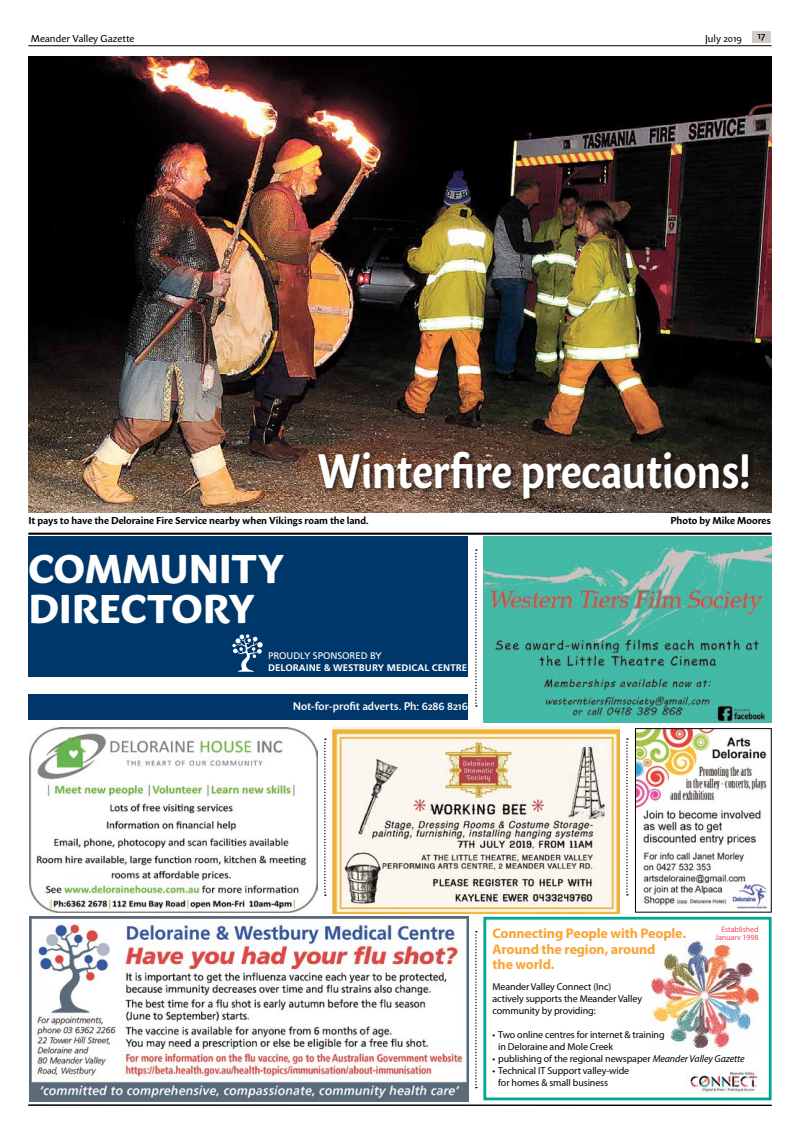
<style>
.page{position:relative;width:800px;height:1134px;background:#fff}
.page>*{position:absolute;margin:0;border:0;box-sizing:border-box;transform-origin:0 0}
.t1{font:700 48px "Sharik Sans";color:#fff;scale:.87 1}
.t2{font:800 40px/40px "Sharik Sans";letter-spacing:-.01em;color:#fff}
.t3{font:700 14px/15.5px "Myriad Pro";letter-spacing:-.01em;color:#f8a536}
.t4{font:600 11px "Sharik Sans";letter-spacing:-.005em;color:#fff}
.t5{font:10px/12px "Myriad Pro";letter-spacing:-.01em;color:#000}
.t6{font:700 10px "Sharik Sans";color:#000}
.t7{font:700 10px "Carto Gothic Std";color:#fff}
.t8{font:10px "Sharik Sans";letter-spacing:-.005em;color:#000}
.t9{font:10px "Carto Gothic Std";letter-spacing:-.005em;color:#fff}
.t10{font:500 10px "Sharik Sans";color:#000}
.t11{font:8px/8px "Myriad Pro";letter-spacing:-.01em;color:#f04965;text-align:right}
.s1{font-style:italic}
</style>
<div class="page">
<div style="left:752px;top:31px;width:18px;height:11px;background:#cfcbc9"></div>
<hr style="left:28px;top:45px;width:743px;height:1px;background:#000">
<svg style="left:28px;top:1104px;width:744px;height:2px"></svg>
<hr style="left:28px;top:533px;width:743px;height:2px;background:#000">
<svg style="left:324px;top:738px;width:2px;height:158px"></svg>
<img style="left:29px;top:728px;width:288px;height:184px">
<svg style="left:475px;top:549px;width:2px;height:158px"></svg>
<div style="left:483px;top:917px;width:288px;height:183px;border:3px solid #00a793"></div>
<img style="left:686px;top:1069px;width:73px;height:23px">
<img style="left:650px;top:941px;width:110px;height:108px">
<img style="left:332px;top:726px;width:287px;height:187px">
<svg style="left:626px;top:738px;width:1px;height:157px"></svg>
<img style="left:637px;top:730px;width:130px;height:179px">
<div style="left:635px;top:728px;width:136px;height:184px;border:1px solid #000"></div>
<img style="left:483px;top:536px;width:288px;height:186px">
<div style="left:28px;top:536px;width:440px;height:141px;background:#00376a"></div>
<div style="left:28px;top:694px;width:440px;height:26px;background:#00366a"></div>
<svg style="left:232px;top:634px;width:30px;height:38px"></svg>
<img style="left:29px;top:917px;width:439px;height:184px">
<svg style="left:475px;top:931px;width:2px;height:157px"></svg>
<img style="left:28px;top:57px;width:743px;height:455px">
<div style="left:315px;top:448px;width:439px;height:57px;background:#000;opacity:.75"></div>
<p class="t8" style="left:31px;top:31px;width:105px">Meander Valley Gazette</p>
<p class="t10" style="left:757px;top:28px;width:10px">17</p>
<p class="t8" style="left:705px;top:31px;width:38px">July 2019</p>
<h1 class="t1" style="left:317px;top:437px;width:500px">Winterfire precautions!</h1>
<p class="t6" style="left:28px;top:513px;width:342px">It pays to have the Deloraine Fire Service nearby when Vikings roam the land.</p>
<p class="t6" style="left:670px;top:513px;width:102px">Photo by Mike Moores</p>
<h2 class="t2" style="left:28px;top:548px;width:257px">COMMUNITY<br>DIRECTORY</h2>
<p class="t9" style="left:268px;top:650px;width:115px">PROUDLY SPONSORED BY</p>
<p class="t7" style="left:268px;top:662px;width:200px">DELORAINE &amp; WESTBURY MEDICAL CENTRE</p>
<p class="t4" style="left:292px;top:698px;width:177px">Not-for-profit adverts. Ph: 6286 8216</p>
<h3 class="t3" style="left:492px;top:925px;width:195px">Connecting People with People.<br>Around the region, around<br>the world.</h3>
<p class="t11" style="left:715px;top:925px;width:45px">Established<br>January 1998</p>
<p class="t5" style="left:492px;top:980px;width:151px">Meander Valley Connect (Inc) actively supports the Meander Valley community by providing:</p>
<p class="t5" style="left:498px;top:1028px;width:168px;text-indent:-6px">• Two online centres for internet &amp; training in Deloraine and Mole Creek</p>
<p class="t5" style="left:492px;top:1052px;width:254px">• publishing of the regional newspaper <span class="s1">Meander Valley Gazette</span></p>
<p class="t5" style="left:498px;top:1064px;width:132px;text-indent:-6px">• Technical IT Support valley-wide for homes &amp; small business</p>
</div>
